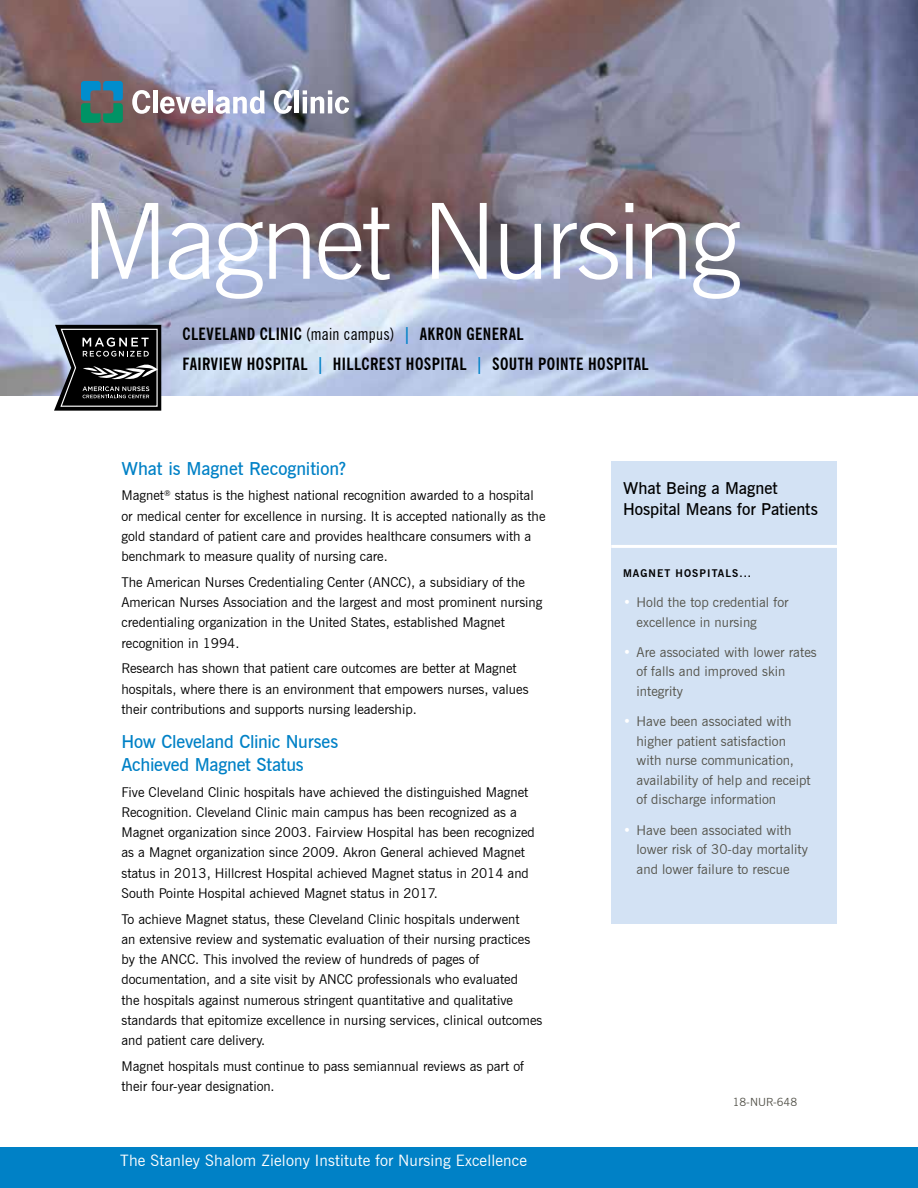
<style>
.page{position:relative;width:918px;height:1188px;background:#fff}
.page>*{position:absolute;margin:0;border:0;box-sizing:border-box;transform-origin:0 0}
.t1{font:300 105px "News Gothic BT";letter-spacing:-.035em;color:#fff}
.t2{font:600 18px/23.2px "News Gothic BT";letter-spacing:-.01em;color:#0081c6}
.t3{font:700 condensed 16.8px/30px "News Gothic BT";letter-spacing:.025em;color:#000}
.t4{font:600 16.5px/21.8px "News Gothic BT";color:#000}
.t5{font:15.75px "News Gothic BT";letter-spacing:.01em;color:#fff}
.t6{font:13.5px/20.2px "News Gothic BT";color:#000}
.t7{font:13.5px/19.5px "News Gothic BT";letter-spacing:.005em;color:#54534a}
.t8{font:11.25px "News Gothic BT";color:#54534a}
.t9{font:700 10.5px "News Gothic BT";letter-spacing:.1em;color:#000}
.s1{font-weight:400}
.s2{color:#0081c6}
.s3{color:#fff}
</style>
<div class="page">
<img style="left:0;top:0;width:918px;height:396px">
<div style="left:611px;top:461px;width:226px;height:463px;background:#d3e2f4"></div>
<svg style="left:81px;top:81px;width:42px;height:42px;background:#2d7c80"></svg>
<svg style="left:132px;top:90px;width:18px;height:24px"></svg>
<hr style="left:153px;top:90px;width:4px;height:23px;background:#fff">
<svg style="left:160px;top:97px;width:46px;height:17px"></svg>
<hr style="left:209px;top:90px;width:4px;height:23px;background:#fff">
<svg style="left:274px;top:90px;width:18px;height:24px"></svg>
<hr style="left:295px;top:90px;width:4px;height:23px;background:#fff">
<svg style="left:303px;top:90px;width:46px;height:24px"></svg>
<svg style="left:216px;top:90px;width:49px;height:24px"></svg>
<hr style="left:611px;top:545px;width:226px;height:3px;background:#fff">
<div style="left:0;top:1148px;width:918px;height:40px;background:#0081c6"></div>
<svg style="left:54px;top:325px;width:107px;height:86px;background:#343537"></svg>
<h1 class="t1" style="left:81px;top:178px;width:661px">Magnet Nursing</h1>
<p class="t3" style="left:183px;top:319px;width:468px">CLEVELAND CLINIC <span class="s1">(main campus)</span> <span class="s2">|</span> AKRON GENERAL<br>FAIRVIEW HOSPITAL <span class="s2">|</span> HILLCREST HOSPITAL <span class="s2">|</span> SOUTH POINTE HOSPITAL</p>
<h2 class="t2" style="left:122px;top:457px;width:226px">What is Magnet Recognition?</h2>
<p class="t6" style="left:121px;top:485px;width:426px">Magnet<sup>®</sup> status is the highest national recognition awarded to a hospital or medical center for excellence in nursing. It is accepted nationally as the gold standard of patient care and provides healthcare consumers with a benchmark to measure quality of nursing care.</p>
<p class="t6" style="left:121px;top:572px;width:422px">The American Nurses Credentialing Center (ANCC), a subsidiary of the American Nurses Association and the largest and most prominent nursing credentialing organization in the United States, established Magnet recognition in 1994.</p>
<p class="t6" style="left:121px;top:658px;width:409px">Research has shown that patient care outcomes are better at Magnet hospitals, where there is an environment that empowers nurses, values their contributions and supports nursing leadership.</p>
<h2 class="t2" style="left:122px;top:730px;width:218px">How Cleveland Clinic Nurses<br>Achieved Magnet Status</h2>
<p class="t6" style="left:122px;top:782px;width:415px">Five Cleveland Clinic hospitals have achieved the distinguished Magnet Recognition. Cleveland Clinic main campus has been recognized as a Magnet organization since 2003. Fairview Hospital has been recognized as a Magnet organization since 2009. Akron General achieved Magnet status in 2013, Hillcrest Hospital achieved Magnet status in 2014 and South Pointe Hospital achieved Magnet status in 2017.</p>
<p class="t6" style="left:122px;top:909px;width:423px">To achieve Magnet status, these Cleveland Clinic hospitals underwent<br>an extensive review and systematic evaluation of their nursing practices by the ANCC. This involved the review of hundreds of pages of documentation, and a site visit by ANCC professionals who evaluated<br>the hospitals against numerous stringent quantitative and qualitative standards that epitomize excellence in nursing services, clinical outcomes and patient care delivery.</p>
<p class="t6" style="left:122px;top:1056px;width:404px">Magnet hospitals must continue to pass semiannual reviews as part of their four-year designation.</p>
<p class="t5" style="left:120px;top:1151px;width:408px">The Stanley Shalom Zielony Institute for Nursing Excellence</p>
<p class="t4" style="left:623px;top:477px;width:196px">What Being a Magnet<br>Hospital Means for Patients</p>
<p class="t9" style="left:623px;top:567px;width:130px">MAGNET HOSPITALS...</p>
<p class="t7" style="left:637px;top:593px;width:154px;text-indent:-14px"><span class="s3">•</span> Hold the top credential for excellence in nursing</p>
<p class="t7" style="left:637px;top:642px;width:182px;text-indent:-14px"><span class="s3">•</span> Are associated with lower rates of falls and improved skin integrity</p>
<p class="t7" style="left:637px;top:712px;width:176px;text-indent:-14px"><span class="s3">•</span> Have been associated with higher patient satisfaction with nurse communication, availability of help and receipt of discharge information</p>
<p class="t7" style="left:637px;top:820px;width:173px;text-indent:-14px"><span class="s3">•</span> Have been associated with lower risk of 30-day mortality and lower failure to rescue</p>
<p class="t8" style="left:733px;top:1096px;width:66px">18-NUR-648</p>
</div>
